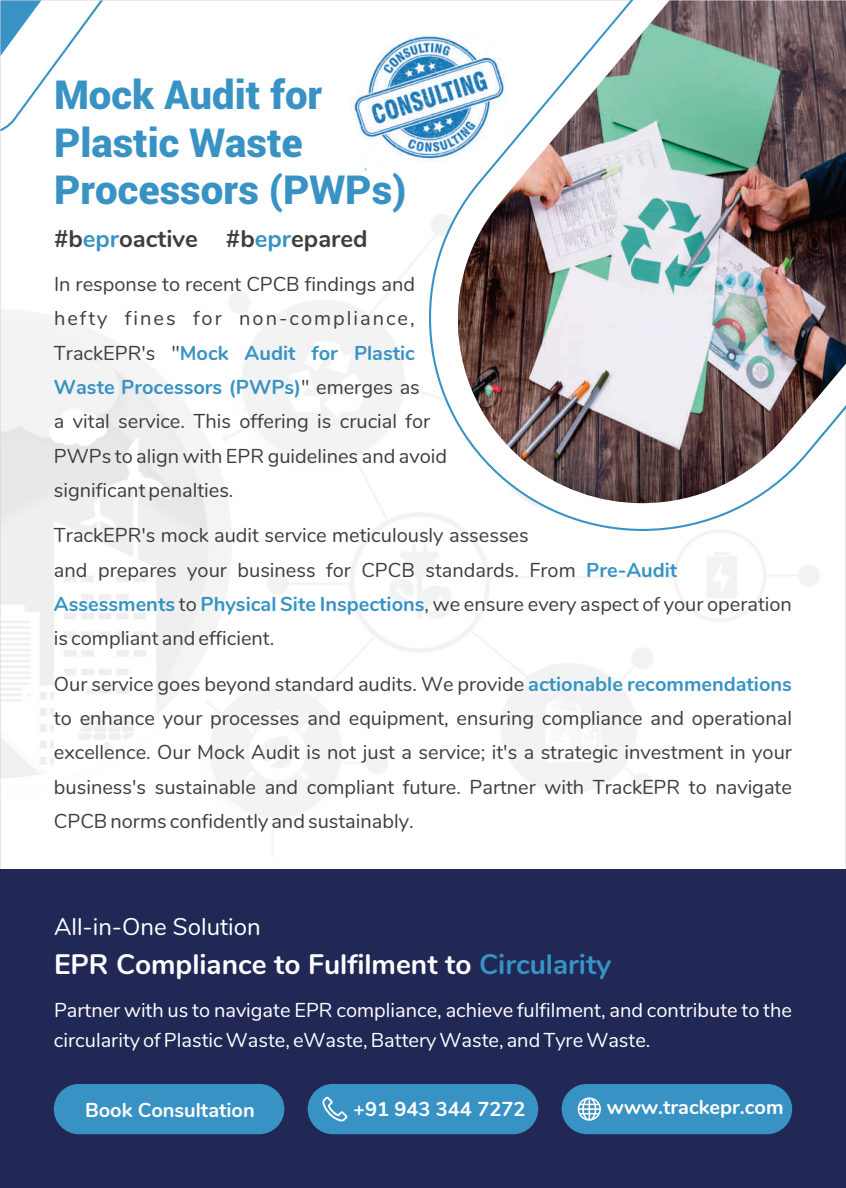
<style>
.page{position:relative;width:846px;height:1188px;background:#fff}
.page>*{position:absolute;margin:0;border:0;box-sizing:border-box;transform-origin:0 0}
.t1{font:900 40px/47.4px "Roboto";color:#3893c4}
.t2{font:700 28px "Nunito";color:#fff}
.t3{font:700 24px "Nunito";color:#3e3e3f}
.t4{font:24px "Nunito";color:#fff}
.t5{font:20px/34.4px "Nunito";color:#3e3e3f}
.t6{font:20px/30px "Nunito";color:#fff}
.t7{font:700 20px "Nunito";color:#fff}
.t8{font:700 20px "Nunito";color:#3893c4}
.s1{color:#3893c4}
.s2{font-weight:700;color:#3893c4}
</style>
<div class="page">
<svg style="left:2px;top:2px;width:100px;height:129px"></svg>
<img style="left:349px;top:35px;width:76px;height:135px">
<div style="left:0;top:870px;width:846px;height:318px;background:#212855"></div>
<div style="left:308px;top:1084px;width:230px;height:50px;background:#3893c4;border-radius:25px"></div>
<div style="left:54px;top:1084px;width:230px;height:50px;background:#3893c4;border-radius:25px"></div>
<div style="left:562px;top:1084px;width:230px;height:50px;background:#3893c4;border-radius:25px"></div>
<svg style="left:425px;top:0;width:421px;height:531px"></svg>
<img style="left:454px;top:0;width:392px;height:503px">
<img style="left:454px;top:202px;width:330px;height:301px">
<svg style="left:578px;top:1097px;width:23px;height:24px"></svg>
<svg style="left:322px;top:1096px;width:25px;height:26px"></svg>
<h1 class="t1" style="left:54px;top:70px;width:354px">Mock Audit for<br>Plastic Waste<br>Processors (PWPs)</h1>
<p class="t3" style="left:54px;top:222px;width:315px">#b<span class="s1">epr</span>oactive #b<span class="s1">epr</span>epared</p>
<p class="t5" style="left:54px;top:267px;width:395px">In response to recent CPCB findings and hefty fines for non-compliance, TrackEPR's "<span class="s2">Mock Audit for Plastic Waste Processors (PWPs)</span>" emerges as<br>a vital service. This offering is crucial for PWPs to align with EPR guidelines and avoid significant penalties.</p>
<p class="t5" style="left:54px;top:519px;width:740px">TrackEPR's mock audit service meticulously assesses<br>and prepares your business for CPCB standards. From<br><span class="s2">Assessments</span> to <span class="s2">Physical Site Inspections</span>, we ensure every aspect of your operation is compliant and efficient.</p>
<p class="t5" style="left:54px;top:667px;width:740px;text-align:justify">Our service goes beyond standard audits. We provide <span class="s2">actionable recommendations </span>to enhance your processes and equipment, ensuring compliance and operational excellence. Our Mock Audit is not just a service; it's a strategic investment in your business's sustainable and compliant future. Partner with TrackEPR to navigate CPCB norms confidently and sustainably.</p>
<p class="t8" style="left:586px;top:557px;width:93px">Pre-Audit</p>
<p class="t4" style="left:54px;top:911px;width:208px">All-in-One Solution</p>
<h2 class="t2" style="left:54px;top:946px;width:559px">EPR Compliance to Fulfilment to <span class="s1">Circularity</span></h2>
<p class="t6" style="left:54px;top:995px;width:739px">Partner with us to navigate EPR compliance, achieve fulfilment, and contribute to the circularity of Plastic Waste, eWaste, Battery Waste, and Tyre Waste.</p>
<p class="t7" style="left:85px;top:1097px;width:171px">Book Consultation</p>
<p class="t7" style="left:353px;top:1096px;width:174px">+91 943 344 7272</p>
<p class="t7" style="left:607px;top:1094px;width:178px">www.trackepr.com</p>
</div>
